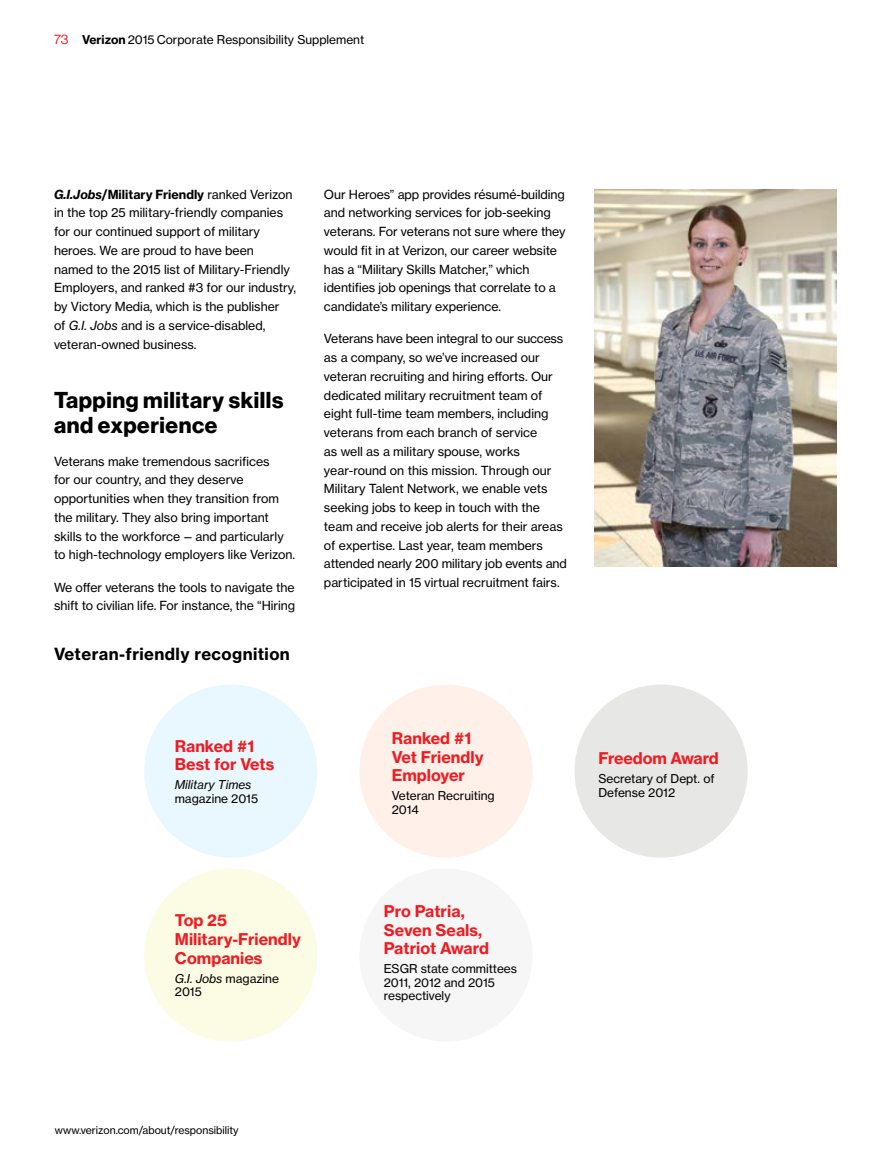
<style>
.page{position:relative;width:891px;height:1161px;background:#fff}
.page>*{position:absolute;margin:0;border:0;box-sizing:border-box;transform-origin:0 0}
.t1{font:22.5px/25.5px "N Haas Grotesk DS Std 75 Bd";letter-spacing:.025em;color:#000}
.t2{font:16.5px "N Haas Grotesk TX Std 75 Bd";letter-spacing:.025em;color:#000}
.t3{font:15.9px/18.6px "N Haas Grotesk TX Std 75 Bd";color:#ed1d24}
.t4{font:12.3px/18.8px "N Haas Grotesk TX Std 55 Rg";color:#000}
.t5{font:12.3px "N Haas Grotesk TX Std 75 Bd";color:#000}
.t6{font:12px/13.5px "N Haas Grotesk TX Std 55 Rg";color:#000}
.t7{font:12px "N Haas Grotesk TX Std 56 It";color:#000}
.t8{font:10.5px "N Haas Grotesk TX Std 55 Rg";color:#000}
.s1{font-family:"N Haas Grotesk DS Std 55 Rg";font-size:13.5px;color:#ed1d24}
.s2{font-family:"N Haas Grotesk TX Std 75 Bd"}
.s3{font-family:"N Haas Grotesk TX Std 76 Bd It"}
.s4{font-family:"N Haas Grotesk TX Std 55 Rg"}
.s5{font-family:"N Haas Grotesk TX Std 56 It"}
</style>
<div class="page">
<div style="left:144px;top:685px;width:173px;height:173px;background:#e9f7fe;border-radius:50%"></div>
<div style="left:144px;top:868px;width:173px;height:174px;background:#fcfbe4;border-radius:50%"></div>
<div style="left:359px;top:868px;width:173px;height:174px;background:#f6f6f6;border-radius:50%"></div>
<div style="left:359px;top:685px;width:173px;height:173px;background:#fff1e9;border-radius:50%"></div>
<div style="left:575px;top:685px;width:173px;height:173px;background:#e7e7e5;border-radius:50%"></div>
<img style="left:594px;top:189px;width:243px;height:378px">
<p class="t6" style="left:54px;top:33px;width:312px"><span class="s1">73</span> <span class="s2">Verizon</span> 2015 Corporate Responsibility Supplement</p>
<p class="t5" style="left:54px;top:186px;width:240px"><span class="s3">G.I.Jobs</span>/Military Friendly <span class="s4">ranked Verizon</span></p>
<p class="t4" style="left:54px;top:204px;width:244px">in the top 25 military-friendly companies for our continued support of military heroes. We are proud to have been<br>named to the 2015 list of Military-Friendly Employers, and ranked #3 for our industry, by Victory Media, which is the publisher<br>of <span class="s5">G.I. Jobs</span> and is a service-disabled, veteran-owned business.</p>
<h1 class="t1" style="left:54px;top:388px;width:231px">Tapping military skills and experience</h1>
<p class="t4" style="left:54px;top:452px;width:243px">Veterans make tremendous sacrifices<br>for our country, and they deserve opportunities when they transition from the military. They also bring important skills to the workforce — and particularly to high-technology employers like Verizon.</p>
<p class="t4" style="left:54px;top:578px;width:243px">We offer veterans the tools to navigate the shift to civilian life. For instance, the “Hiring</p>
<h2 class="t2" style="left:54px;top:643px;width:237px">Veteran-friendly recognition</h2>
<p class="t3" style="left:175px;top:737px;width:101px">Ranked #1<br>Best for Vets</p>
<p class="t7" style="left:175px;top:778px;width:78px">Military Times</p>
<p class="t6" style="left:175px;top:792px;width:85px">magazine 2015</p>
<p class="t4" style="left:324px;top:185px;width:243px">Our Heroes” app provides résumé-building and networking services for job-seeking veterans. For veterans not sure where they would fit in at Verizon, our career website has a “Military Skills Matcher,” which identifies job openings that correlate to a candidate’s military experience.</p>
<p class="t4" style="left:324px;top:330px;width:244px">Veterans have been integral to our success as a company, so we’ve increased our veteran recruiting and hiring efforts. Our dedicated military recruitment team of eight full-time team members, including veterans from each branch of service<br>as well as a military spouse, works year-round on this mission. Through our Military Talent Network, we enable vets seeking jobs to keep in touch with the team and receive job alerts for their areas of expertise. Last year, team members attended nearly 200 military job events and participated in 15 virtual recruitment fairs.</p>
<p class="t3" style="left:392px;top:729px;width:93px">Ranked #1<br>Vet Friendly<br>Employer</p>
<p class="t6" style="left:392px;top:789px;width:104px">Veteran Recruiting<br>2014</p>
<p class="t3" style="left:598px;top:749px;width:122px">Freedom Award</p>
<p class="t6" style="left:598px;top:772px;width:118px">Secretary of Dept. of<br>Defense 2012</p>
<p class="t3" style="left:175px;top:911px;width:127px">Top 25<br>Military-Friendly<br>Companies</p>
<p class="t7" style="left:175px;top:971px;width:106px">G.I. Jobs <span class="s4">magazine</span></p>
<p class="t6" style="left:175px;top:985px;width:28px">2015</p>
<p class="t3" style="left:384px;top:902px;width:107px">Pro Patria,<br>Seven Seals,<br>Patriot Award</p>
<p class="t6" style="left:384px;top:962px;width:135px">ESGR state committees<br>2011, 2012 and 2015 respectively</p>
<p class="t8" style="left:55px;top:1124px;width:185px">www.verizon.com/about/responsibility</p>
</div>
